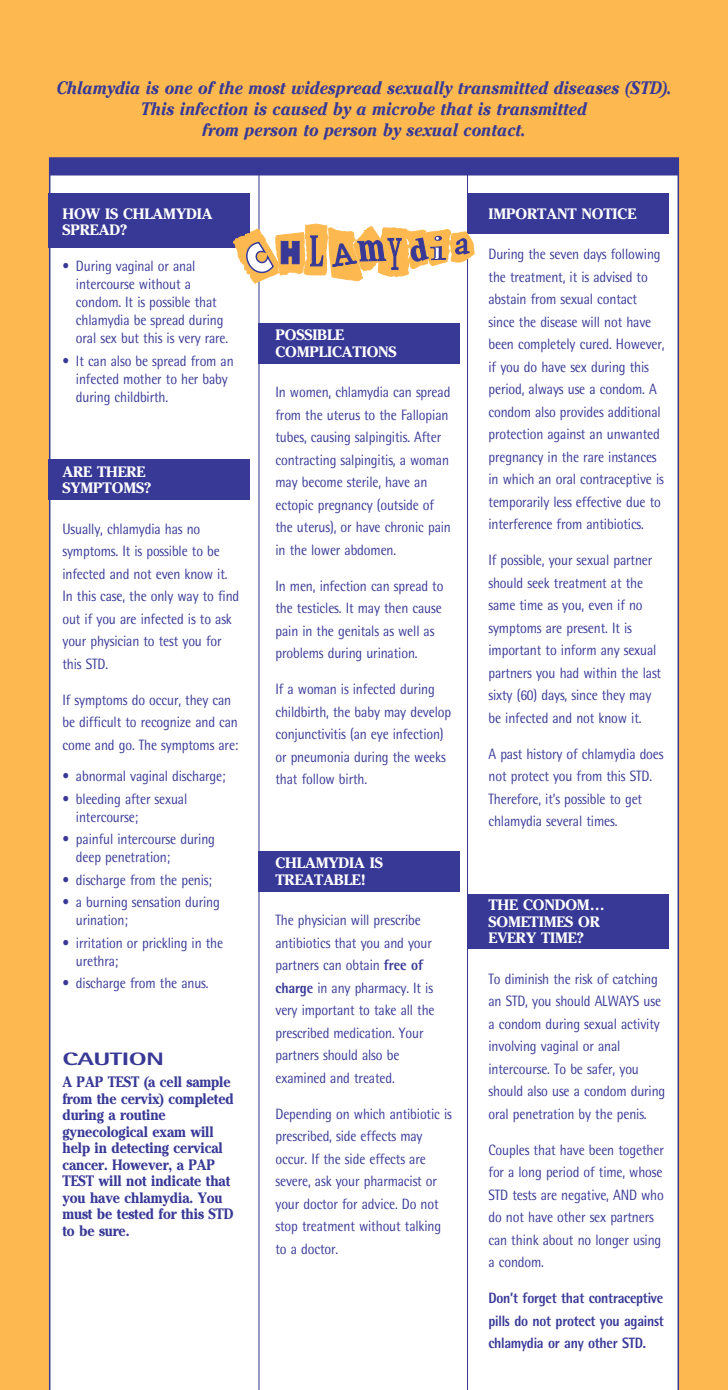
<style>
.page{position:relative;width:728px;height:1390px;background:#fdb94f}
.page>*{position:absolute;margin:0;border:0;box-sizing:border-box;transform-origin:0 0}
.t1{font:italic 700 18px/21px "Cheltenham";letter-spacing:-.01em;color:#383996;text-align:center;scale:.9 1}
.t2{font:800 18px "Rotis Semi Sans";letter-spacing:-.02em;color:#383996;scale:1.5 1}
.t3{font:15px/22.5px "Rotis Semi Sans";letter-spacing:-.01em;color:#383996;scale:.9 1}
.t4{font:700 15px/16.5px "Cheltenham";letter-spacing:-.01em;color:#383996;scale:.9 1}
.t5{font:700 15px/16.5px "Cheltenham";letter-spacing:-.01em;color:#fff}
.t6{font:800 15px/22.5px "Rotis Semi Sans";letter-spacing:-.02em;color:#383996;text-align:justify;scale:.9 1}
.s1{font-weight:800}
</style>
<div class="page">
<div style="left:49px;top:176px;width:630px;height:1214px;background:#fff"></div>
<hr style="left:259px;top:158px;width:1px;height:1232px;background:#383996">
<hr style="left:467px;top:158px;width:1px;height:1232px;background:#383996">
<div style="left:49px;top:459px;width:201px;height:41px;background:#383996"></div>
<div style="left:259px;top:323px;width:201px;height:41px;background:#383996"></div>
<div style="left:467px;top:194px;width:201px;height:40px;background:#383996"></div>
<div style="left:468px;top:894px;width:201px;height:54px;background:#383996"></div>
<div style="left:259px;top:851px;width:201px;height:41px;background:#383996"></div>
<div style="left:49px;top:194px;width:201px;height:54px;background:#383996"></div>
<div style="left:50px;top:158px;width:628px;height:17px;background:#383996"></div>
<div style="left:49px;top:158px;width:630px;height:18px;border:2px solid #383996"></div>
<svg style="left:233px;top:220px;width:242px;height:74px"></svg>
<p class="t1" style="left:56px;top:79px;width:685px">Chlamydia is one of the most widespread sexually transmitted diseases (STD).<br>This infection is caused by a microbe that is transmitted<br>from person to person by sexual contact.</p>
<p class="t5" style="left:62px;top:207px;width:152px">HOW IS CHLAMYDIA<br>SPREAD?</p>
<p class="t3" style="left:76px;top:259px;width:171px;line-height:18px;text-indent:-14px">• During vaginal or anal intercourse without a condom. It is possible that chlamydia be spread during oral sex but this is very rare.</p>
<p class="t3" style="left:76px;top:353px;width:177px;line-height:18px;text-indent:-14px">• It can also be spread from an infected mother to her baby during childbirth.</p>
<p class="t5" style="left:62px;top:465px;width:91px">ARE THERE<br>SYMPTOMS?</p>
<p class="t3" style="left:62px;top:519px;width:198px">Usually, chlamydia has no symptoms. It is possible to be infected and not even know it.<br>In this case, the only way to find out if you are infected is to ask your physician to test you for this STD.</p>
<p class="t3" style="left:62px;top:690px;width:197px">If symptoms do occur, they can be difficult to recognize and can come and go. The symptoms are:</p>
<p class="t3" style="left:62px;top:766px;width:183px">• abnormal vaginal discharge;</p>
<p class="t3" style="left:76px;top:791px;width:125px;line-height:18px;text-indent:-14px">• bleeding after sexual intercourse;</p>
<p class="t3" style="left:76px;top:832px;width:156px;line-height:18px;text-indent:-14px">• painful intercourse during deep penetration;</p>
<p class="t3" style="left:62px;top:870px;width:168px">• discharge from the penis;</p>
<p class="t3" style="left:76px;top:895px;width:161px;line-height:18px;text-indent:-14px">• a burning sensation during urination;</p>
<p class="t3" style="left:76px;top:935px;width:165px;line-height:18px;text-indent:-14px">• irritation or prickling in the urethra;</p>
<p class="t3" style="left:62px;top:973px;width:164px">• discharge from the anus.</p>
<p class="t2" style="left:62px;top:1052px;width:69px">CAUTION</p>
<p class="t4" style="left:62px;top:1075px;width:192px">A PAP TEST (a cell sample from the cervix) completed during a routine gynecological exam will help in detecting cervical cancer. However, a PAP<br>TEST will not indicate that you have chlamydia. You must be tested for this STD to be sure.</p>
<p class="t5" style="left:275px;top:328px;width:123px">POSSIBLE<br>COMPLICATIONS</p>
<p class="t3" style="left:275px;top:382px;width:196px">In women, chlamydia can spread from the uterus to the Fallopian tubes, causing salpingitis. After contracting salpingitis, a woman may become sterile, have an ectopic pregnancy (outside of the uterus), or have chronic pain in the lower abdomen.</p>
<p class="t3" style="left:275px;top:576px;width:188px">In men, infection can spread to the testicles. It may then cause pain in the genitals as well as problems during urination.</p>
<p class="t3" style="left:275px;top:679px;width:197px">If a woman is infected during childbirth, the baby may develop conjunctivitis (an eye infection) or pneumonia during the weeks that follow birth.</p>
<p class="t5" style="left:275px;top:856px;width:109px">CHLAMYDIA IS<br>TREATABLE!</p>
<p class="t3" style="left:275px;top:910px;width:178px">The physician will prescribe antibiotics that you and your partners can obtain <span class="s1">free of charge</span> in any pharmacy. It is very important to take all the prescribed medication. Your partners should also be examined and treated.</p>
<p class="t3" style="left:275px;top:1104px;width:198px">Depending on which antibiotic is prescribed, side effects may occur. If the side effects are severe, ask your pharmacist or your doctor for advice. Do not stop treatment without talking to a doctor.</p>
<p class="t5" style="left:488px;top:207px;width:149px">IMPORTANT NOTICE</p>
<p class="t3" style="left:488px;top:244px;width:197px">During the seven days following the treatment, it is advised to abstain from sexual contact since the disease will not have been completely cured. However, if you do have sex during this period, always use a condom. A condom also provides additional protection against an unwanted pregnancy in the rare instances in which an oral contraceptive is temporarily less effective due to interference from antibiotics.</p>
<p class="t3" style="left:488px;top:550px;width:193px">If possible, your sexual partner should seek treatment at the same time as you, even if no symptoms are present. It is important to inform any sexual partners you had within the last sixty (60) days, since they may be infected and not know it.</p>
<p class="t3" style="left:488px;top:744px;width:196px">A past history of chlamydia does not protect you from this STD.<br>Therefore, it’s possible to get chlamydia several times.</p>
<p class="t5" style="left:488px;top:898px;width:118px">THE CONDOM…<br>SOMETIMES OR<br>EVERY TIME?</p>
<p class="t3" style="left:488px;top:969px;width:198px">To diminish the risk of catching an STD, you should ALWAYS use a condom during sexual activity involving vaginal or anal intercourse. To be safer, you should also use a condom during oral penetration by the penis.</p>
<p class="t3" style="left:488px;top:1140px;width:196px">Couples that have been together for a long period of time, whose<br>STD tests are negative, AND who do not have other sex partners can think about no longer using a condom.</p>
<p class="t6" style="left:488px;top:1288px;width:196px">Don’t forget that contraceptive pills do not protect you against chlamydia or any other STD.</p>
</div>
